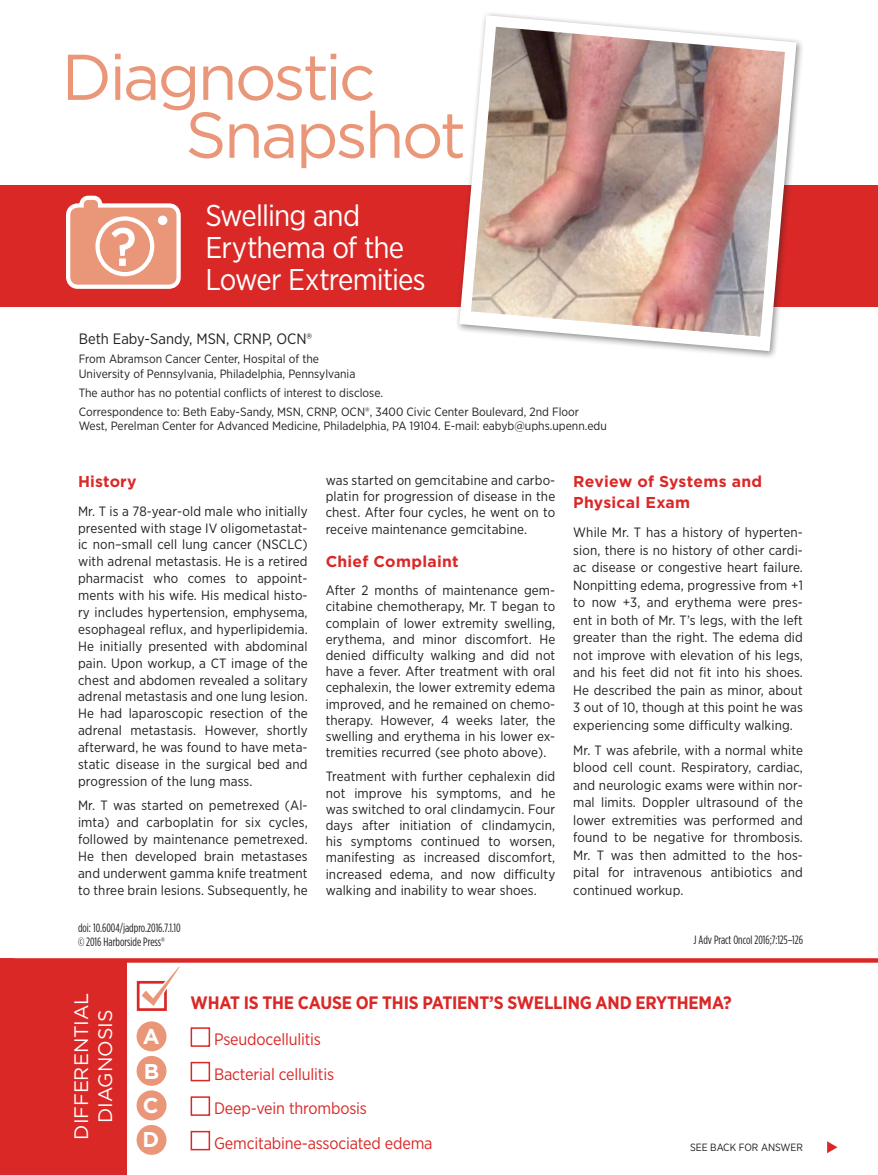
<style>
.page{position:relative;width:878px;height:1175px;background:#fff}
.page>*{position:absolute;margin:0;border:0;box-sizing:border-box;transform-origin:0 0}
.t1{font:64.5px/57.9px "Gotham";letter-spacing:-.045em;color:#ea9679}
.t2{font:51px "Gotham Narrow";color:#fff}
.t3{font:30px/31.5px "Gotham Narrow";letter-spacing:-.03em;color:#fff}
.t4{font:700 21.45px "Gotham";color:#fff}
.t5{font:19.5px/24px "Gotham";letter-spacing:-.005em;color:#fff;text-align:center}
.t6{font:700 18px "Gotham Narrow";letter-spacing:-.01em;color:#da2827}
.t7{font:16.5px "Gotham Narrow";letter-spacing:-.01em;color:#da2827}
.DS_Header1{font:700 15.75px/20.9px "Gotham";letter-spacing:.015em;color:#da2827}
.Affiliation{font:15px "Gotham Narrow";color:#231f20}
.DS_bodytext1{font:13.5px/17px "Gotham Narrow";letter-spacing:.01em;color:#231f20;text-align:justify}
.Affiliation-2{font:12px/14.4px "Gotham Narrow";color:#231f20}
.t8{font:12px/14.4px "Gotham Condensed";color:#231f20}
.t9{font:10.5px "Gotham Narrow";letter-spacing:-.005em;color:#231f20}
</style>
<div class="page">
<div style="left:0;top:960px;width:127px;height:214px;background:#da2827"></div>
<div style="left:0;top:185px;width:878px;height:122px;background:#da2827"></div>
<svg style="left:14px;top:958px;width:864px;height:4px;background:#db3231"></svg>
<svg style="left:827px;top:1141px;width:10px;height:12px"></svg>
<img style="left:457px;top:13px;width:345px;height:344px">
<hr style="left:0;top:958px;width:14px;height:4px;background:#da2827">
<svg style="left:66px;top:195px;width:115px;height:94px;background:#eca18d"></svg>
<div style="left:95px;top:216px;width:59px;height:60px;border:4px solid #fff;border-radius:50%"></div>
<div style="left:158px;top:215px;width:9px;height:10px;background:#fff;border-radius:50%"></div>
<svg style="left:136px;top:966px;width:44px;height:45px"></svg>
<div style="left:137px;top:1021px;width:29px;height:30px;background:#ea9679;border-radius:50%"></div>
<svg style="left:190px;top:1027px;width:21px;height:20px"></svg>
<div style="left:137px;top:1055px;width:29px;height:30px;background:#ea9679;border-radius:50%"></div>
<svg style="left:190px;top:1061px;width:21px;height:21px"></svg>
<div style="left:137px;top:1090px;width:29px;height:30px;background:#ea9679;border-radius:50%"></div>
<svg style="left:190px;top:1096px;width:21px;height:20px"></svg>
<div style="left:137px;top:1124px;width:29px;height:30px;background:#ea9679;border-radius:50%"></div>
<svg style="left:190px;top:1130px;width:21px;height:21px"></svg>
<h1 class="t1" style="left:185px;top:47px;width:282px;text-indent:-124px">Diagnostic<br>Snapshot</h1>
<h3 class="t3" style="left:205px;top:199px;width:222px">Swelling and<br>Erythema of the<br>Lower Extremities</h3>
<h2 class="t2" style="left:112px;top:215px;width:25px">?</h2>
<p class="Affiliation" style="left:79px;top:330px;width:235px">Beth Eaby-Sandy, MSN, CRNP, OCN®</p>
<p class="Affiliation-2" style="left:79px;top:351px;width:278px">From Abramson Cancer Center, Hospital of the<br>University of Pennsylvania, Philadelphia, Pennsylvania</p>
<p class="Affiliation-2" style="left:79px;top:385px;width:306px">The author has no potential conflicts of interest to disclose.</p>
<p class="Affiliation-2" style="left:79px;top:404px;width:529px">Correspondence to: Beth Eaby-Sandy, MSN, CRNP, OCN®, 3400 Civic Center Boulevard, 2nd Floor<br>West, Perelman Center for Advanced Medicine, Philadelphia, PA 19104. E-mail: eabyb@uphs.upenn.edu</p>
<p class="DS_Header1" style="left:78px;top:471px;width:60px">History</p>
<p class="DS_bodytext1" style="left:78px;top:502px;width:231px">Mr. T is a 78-year-old male who initially presented with stage IV oligometastat&shy;ic non–small cell lung cancer (NSCLC) with adrenal metastasis. He is a retired pharmacist who comes to appoint&shy;ments with his wife. His medical histo&shy;ry includes hypertension, emphysema, esophageal reflux, and hyperlipidemia.<br>He initially presented with abdominal pain. Upon workup, a CT image of the chest and abdomen revealed a solitary adrenal metastasis and one lung lesion.<br>He had laparoscopic resection of the adrenal metastasis. However, shortly afterward, he was found to have meta&shy;static disease in the surgical bed and progression of the lung mass.</p>
<p class="DS_bodytext1" style="left:78px;top:797px;width:231px">Mr. T was started on pemetrexed (Al&shy;imta) and carboplatin for six cycles, followed by maintenance pemetrexed.<br>He then developed brain metastases and underwent gamma knife treatment to three brain lesions. Subsequently, he</p>
<p class="t8" style="left:78px;top:920px;width:104px">doi: 10.6004/jadpro.2016.7.1.10 © 2016 Harborside Press®</p>
<p class="DS_bodytext1" style="left:326px;top:472px;width:231px;line-height:16.2px">was started on gemcitabine and carbo&shy;platin for progression of disease in the chest. After four cycles, he went on to receive maintenance gemcitabine.</p>
<p class="DS_Header1" style="left:326px;top:551px;width:135px">Chief Complaint</p>
<p class="DS_bodytext1" style="left:326px;top:582px;width:231px;line-height:16.2px">After 2 months of maintenance gem&shy;citabine chemotherapy, Mr. T began to complain of lower extremity swelling, erythema, and minor discomfort. He denied difficulty walking and did not have a fever. After treatment with oral cephalexin, the lower extremity edema improved, and he remained on chemo&shy;therapy. However, 4 weeks later, the swelling and erythema in his lower ex&shy;tremities recurred (see photo above).</p>
<p class="DS_bodytext1" style="left:326px;top:768px;width:231px;line-height:16.2px">Treatment with further cephalexin did not improve his symptoms, and he was switched to oral clindamycin. Four days after initiation of clindamycin, his symptoms continued to worsen, manifesting as increased discomfort, increased edema, and now difficulty walking and inability to wear shoes.</p>
<p class="DS_Header1" style="left:573px;top:471px;width:190px">Review of Systems and<br>Physical Exam</p>
<p class="DS_bodytext1" style="left:573px;top:523px;width:231px;line-height:17.5px">While Mr. T has a history of hyperten&shy;sion, there is no history of other cardi&shy;ac disease or congestive heart failure.<br>Nonpitting edema, progressive from +1 to now +3, and erythema were pres&shy;ent in both of Mr. T’s legs, with the left greater than the right. The edema did not improve with elevation of his legs, and his feet did not fit into his shoes.<br>He described the pain as minor, about 3 out of 10, though at this point he was experiencing some difficulty walking.</p>
<p class="DS_bodytext1" style="left:573px;top:741px;width:231px;line-height:17.5px">Mr. T was afebrile, with a normal white blood cell count. Respiratory, cardiac, and neurologic exams were within nor&shy;mal limits. Doppler ultrasound of the lower extremities was performed and found to be negative for thrombosis.<br>Mr. T was then admitted to the hos&shy;pital for intravenous antibiotics and continued workup.</p>
<p class="t8" style="left:693px;top:933px;width:111px">J Adv Pract Oncol 2016;7:125–126</p>
<h3 class="t5" style="left:69px;top:1139px;width:149px;rotate:-90deg">DIFFERENTIAL<br>DIAGNOSIS</h3>
<p class="t6" style="left:190px;top:991px;width:542px">WHAT IS THE CAUSE OF THIS PATIENT’S SWELLING AND ERYTHEMA?</p>
<p class="t4" style="left:143px;top:1021px;width:18px">A</p>
<p class="t7" style="left:214px;top:1029px;width:108px">Pseudocellulitis</p>
<p class="t4" style="left:144px;top:1056px;width:17px">B</p>
<p class="t7" style="left:214px;top:1063px;width:122px">Bacterial cellulitis</p>
<p class="t4" style="left:143px;top:1090px;width:17px">C</p>
<p class="t7" style="left:214px;top:1098px;width:154px">Deep-vein thrombosis</p>
<p class="t4" style="left:142px;top:1125px;width:18px">D</p>
<p class="t7" style="left:214px;top:1132px;width:220px">Gemcitabine-associated edema</p>
<p class="t9" style="left:690px;top:1141px;width:114px">SEE BACK FOR ANSWER</p>
</div>
